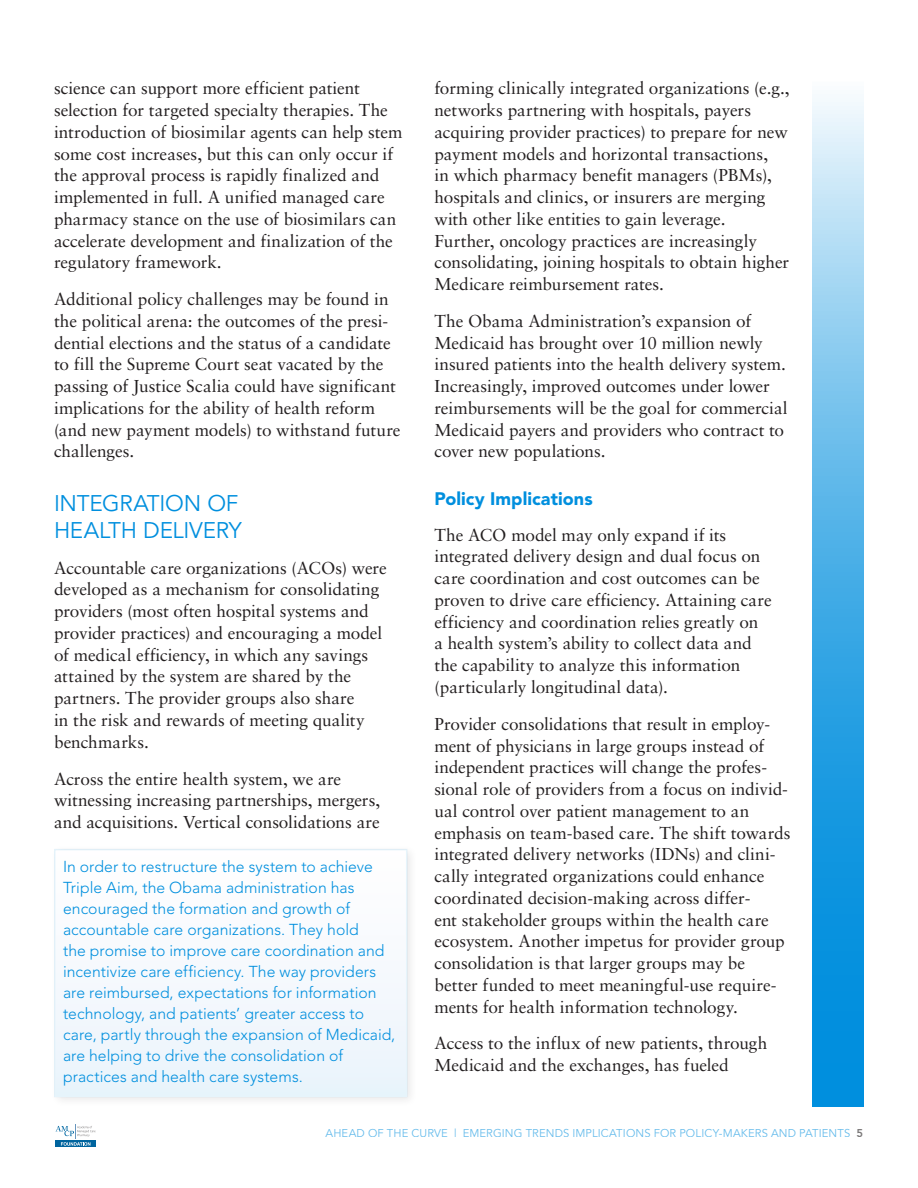
<style>
.page{position:relative;width:918px;height:1188px;background:#fff}
.page>*{position:absolute;margin:0;border:0;box-sizing:border-box;transform-origin:0 0}
.Heading_2{font:22.5px/27px "Avenir";letter-spacing:-.015em;color:#008fde}
.Heading_2-2{font:900 18px "Avenir";letter-spacing:.005em;color:#008fde}
.normal_no_para{font:17.25px/21.8px "Sabon";letter-spacing:-.005em;color:#231f20}
.t1{font:300 15.75px/21px "Avenir";color:#008fde}
.t2{font:11.25px "Avenir";letter-spacing:.01em;color:#008fde}
.s1{font-weight:800;color:#231f20}
</style>
<div class="page">
<svg style="left:812px;top:98px;width:52px;height:1009px;background:#52b2e8"></svg>
<div style="left:55px;top:1141px;width:41px;height:6px;background:#00649e"></div>
<svg style="left:56px;top:1124px;width:39px;height:22px"></svg>
<div style="left:50px;top:845px;width:368px;height:263px;background:#231f20;opacity:.1"></div>
<div style="left:55px;top:850px;width:352px;height:247px;background:#f5f9fd"></div>
<p class="normal_no_para" style="left:54px;top:77px;width:350px">science can support more efficient patient selection for targeted specialty therapies. The introduction of biosimilar agents can help stem some cost increases, but this can only occur if the approval process is rapidly finalized and implemented in full. A unified managed care pharmacy stance on the use of biosimilars can accelerate development and finalization of the regulatory framework.</p>
<p class="normal_no_para" style="left:54px;top:288px;width:348px">Additional policy challenges may be found in the political arena: the outcomes of the presi&shy;dential elections and the status of a candidate to fill the Supreme Court seat vacated by the passing of Justice Scalia could have significant implications for the ability of health reform (and new payment models) to withstand future challenges.</p>
<p class="Heading_2" style="left:54px;top:491px;width:189px">INTEGRATION OF<br>HEALTH DELIVERY</p>
<p class="normal_no_para" style="left:54px;top:557px;width:334px">Accountable care organizations (ACOs) were developed as a mechanism for consolidating providers (most often hospital systems and provider practices) and encouraging a model of medical efficiency, in which any savings attained by the system are shared by the partners. The provider groups also share<br>in the risk and rewards of meeting quality benchmarks.</p>
<p class="normal_no_para" style="left:54px;top:768px;width:328px">Across the entire health system, we are witnessing increasing partnerships, mergers, and acquisitions. Vertical consolidations are</p>
<p class="t1" style="left:63px;top:856px;width:334px">In order to restructure the system to achieve Triple Aim, the Obama administration has encouraged the formation and growth of accountable care organizations. They hold<br>the promise to improve care coordination and incentivize care efficiency. The way providers are reimbursed, expectations for information technology, and patients’ greater access to care, partly through the expansion of Medicaid, are helping to drive the consolidation of practices and health care systems.</p>
<p class="normal_no_para" style="left:434px;top:77px;width:357px">forming clinically integrated organizations (e.g., networks partnering with hospitals, payers acquiring provider practices) to prepare for new payment models and horizontal transactions,<br>in which pharmacy benefit managers (PBMs), hospitals and clinics, or insurers are merging with other like entities to gain leverage.<br>Further, oncology practices are increasingly consolidating, joining hospitals to obtain higher Medicare reimbursement rates.</p>
<p class="normal_no_para" style="left:434px;top:310px;width:355px">The Obama Administration’s expansion of Medicaid has brought over 10 million newly insured patients into the health delivery system.<br>Increasingly, improved outcomes under lower reimbursements will be the goal for commercial Medicaid payers and providers who contract to cover new populations.</p>
<p class="Heading_2-2" style="left:434px;top:488px;width:160px">Policy Implications</p>
<p class="normal_no_para" style="left:434px;top:524px;width:339px">The ACO model may only expand if its integrated delivery design and dual focus on care coordination and cost outcomes can be proven to drive care efficiency. Attaining care efficiency and coordination relies greatly on<br>a health system’s ability to collect data and the capability to analyze this information (particularly longitudinal data).</p>
<p class="normal_no_para" style="left:434px;top:713px;width:357px">Provider consolidations that result in employ&shy;ment of physicians in large groups instead of independent practices will change the profes&shy;sional role of providers from a focus on individ&shy;ual control over patient management to an emphasis on team-based care. The shift towards integrated delivery networks (IDNs) and clini&shy;cally integrated organizations could enhance coordinated decision-making across differ-<br>ent stakeholder groups within the health care ecosystem. Another impetus for provider group consolidation is that larger groups may be better funded to meet meaningful-use require&shy;ments for health information technology.</p>
<p class="normal_no_para" style="left:434px;top:1032px;width:335px">Access to the influx of new patients, through<br>Medicaid and the exchanges, has fueled</p>
<p class="t2" style="left:325px;top:1126px;width:539px">AHEAD OF THE CURVE | EMERGING TRENDS IMPLICATIONS FOR POLICY-MAKERS AND PATIENTS <span class="s1">5</span></p>
</div>
